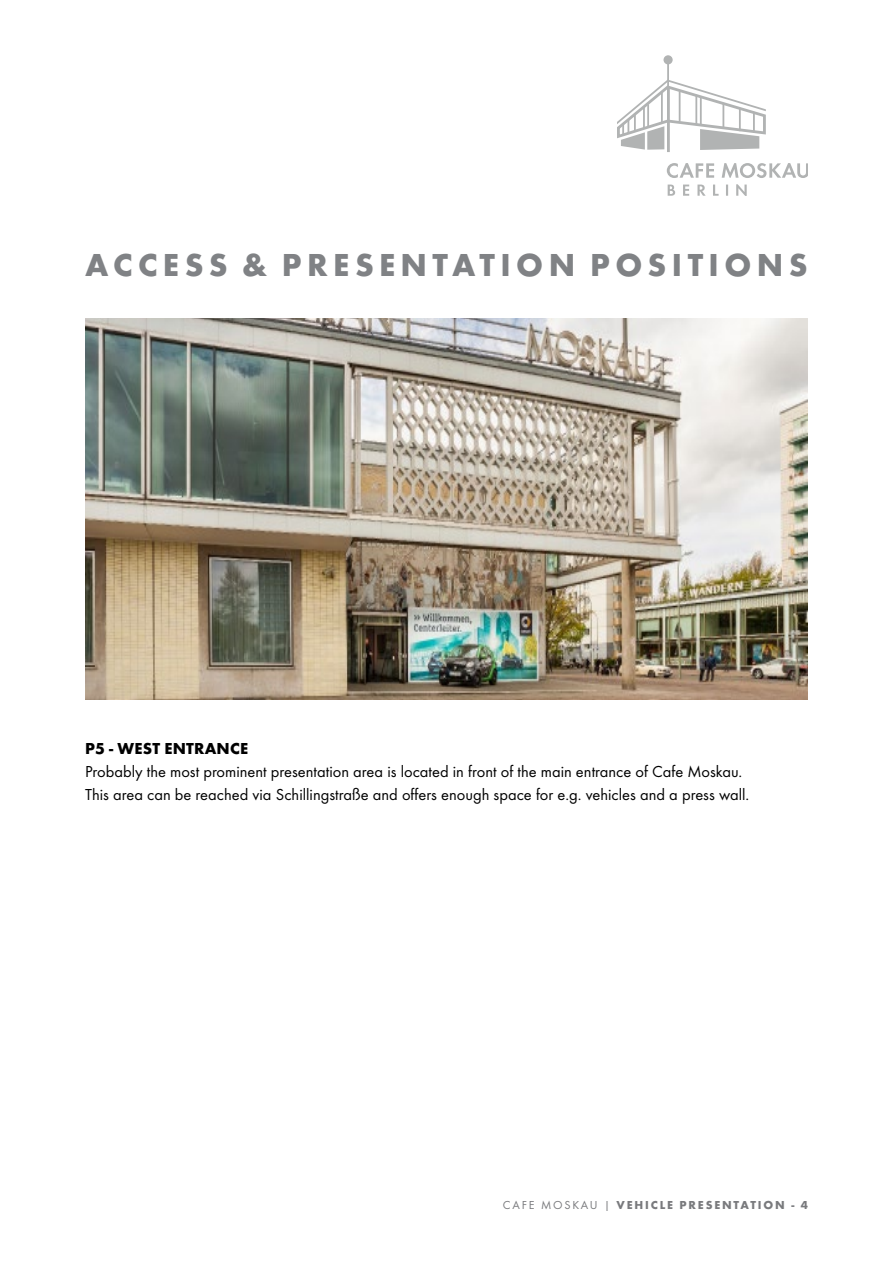
<style>
.page{position:relative;width:893px;height:1263px;background:#fff}
.page>*{position:absolute;margin:0;border:0;box-sizing:border-box;transform-origin:0 0}
.t1{font:700 33px "Function Pro";letter-spacing:.16em;color:#808285}
.t2{font:16.5px/22.5px "Function Pro";color:#000}
.t3{font:700 16.5px "Function Pro";letter-spacing:.01em;color:#000}
.t4{font:700 12px "Function Pro";letter-spacing:.15em;color:#797a7d}
.t5{font:12px "Function Pro";color:#797a7d}
.s1{font-weight:400}
</style>
<div class="page">
<svg style="left:667px;top:163px;width:141px;height:15px"></svg>
<svg style="left:668px;top:184px;width:79px;height:11px"></svg>
<hr style="left:667px;top:62px;width:2px;height:27px;background:#b1b3b3">
<div style="left:663px;top:55px;width:10px;height:9px;background:#b1b3b3;border-radius:50%"></div>
<hr style="left:667px;top:88px;width:3px;height:64px;background:#b1b3b3">
<svg style="left:617px;top:80px;width:149px;height:70px"></svg>
<img style="left:85px;top:319px;width:723px;height:380px">
<h1 class="t1" style="left:85px;top:245px;width:724px">ACCESS &amp; PRESENTATION POSITIONS</h1>
<p class="t3" style="left:85px;top:739px;width:164px">P5 - WEST ENTRANCE</p>
<p class="t2" style="left:85px;top:760px;width:666px">Probably the most prominent presentation area is located in front of the main entrance of Cafe Moskau.<br>This area can be reached via Schillingstraße and offers enough space for e.g. vehicles and a press wall.</p>
<p class="t5" style="left:503px;top:1198px;width:9px">caf</p>
<p class="t4" style="left:529px;top:1198px;width:281px"><span class="s1">e moskau |</span> VEHICLE PRESENTATION - 4</p>
</div>
